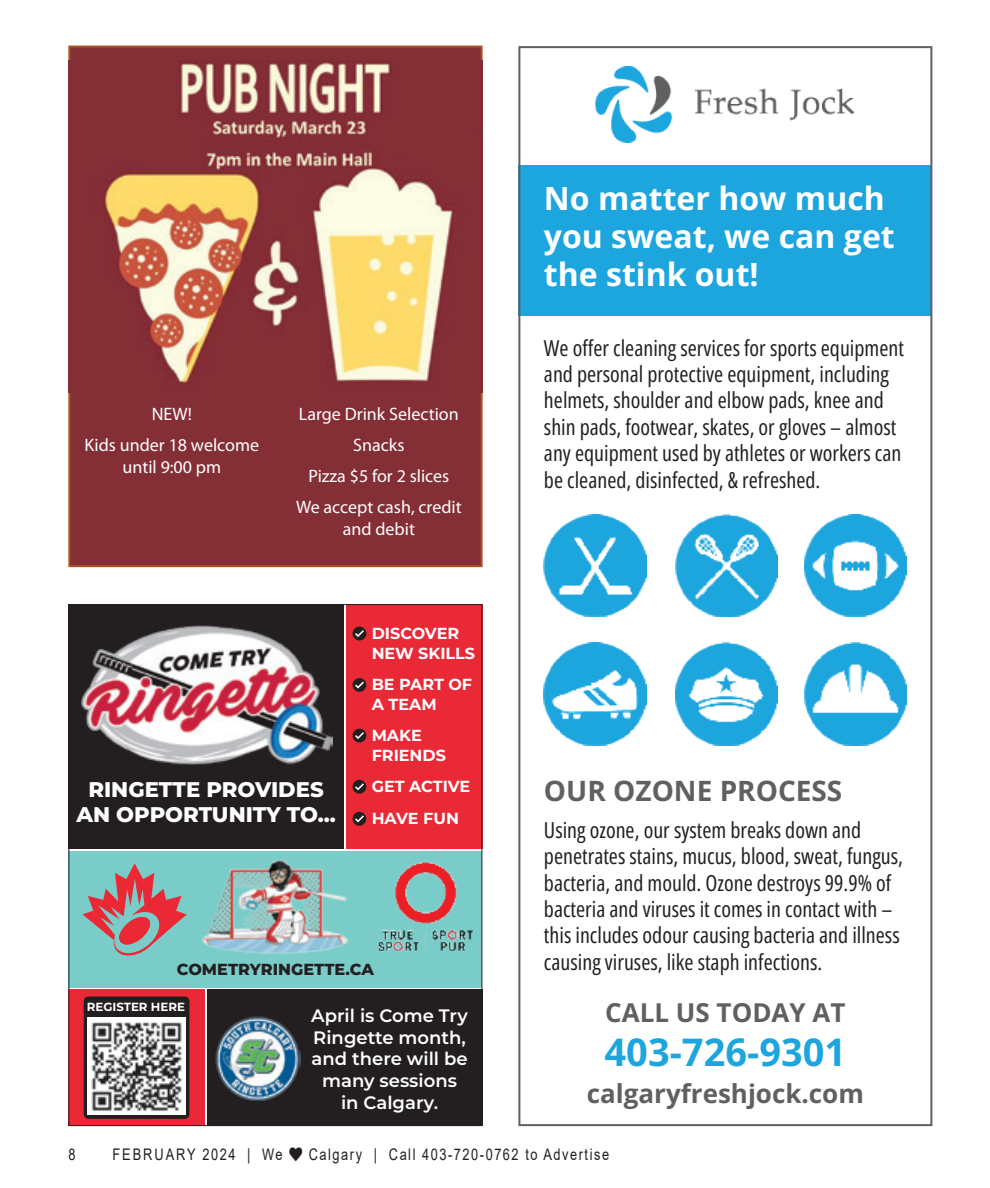
<style>
.page{position:relative;width:990px;height:1188px;background:#fff}
.page>*{position:absolute;margin:0;border:0;box-sizing:border-box;transform-origin:0 0}
.t1{font:700 38px "Open Sans";color:#1da5de}
.t2{font:700 32px/38px "Open Sans";color:#fff}
.t3{font:700 28px "Open Sans";color:#5f6062}
.t4{font:700 26px "Open Sans";color:#5f6062}
.t5{font:22px/26.4px "Open Sans Condensed";color:#231f20}
.t6{font:800 21.2px/25.4px "Montserrat";color:#fff;text-align:center}
.Body_text{font:18px/22px "Myriad Pro";color:#fff;text-align:center}
.t7{font:600 18px/21.6px "Montserrat";color:#fff;text-align:center}
.t8{font:700 16px/19.2px "Montserrat";color:#fff}
.t9{font:16px "Arial";letter-spacing:.12em;color:#231f20;scale:.8 1}
.t10{font:800 16px "Montserrat";color:#231f20}
.t11{font:16px "Arial";letter-spacing:.155em;color:#231f20;scale:.8 1}
.t12{font:700 11.8px "Montserrat";color:#fff}
</style>
<div class="page">
<div style="left:518px;top:166px;width:414px;height:150px;background:#1da5de"></div>
<img style="left:595px;top:67px;width:260px;height:76px">
<img style="left:544px;top:514px;width:103px;height:103px">
<img style="left:675px;top:514px;width:103px;height:103px">
<img style="left:804px;top:514px;width:103px;height:103px">
<img style="left:544px;top:643px;width:103px;height:102px">
<img style="left:675px;top:643px;width:103px;height:102px">
<img style="left:804px;top:643px;width:103px;height:102px">
<div style="left:68px;top:46px;width:415px;height:521px;background:#842e36;border:2px solid #aa5221"></div>
<img style="left:68px;top:60px;width:414px;height:332px">
<div style="left:68px;top:851px;width:414px;height:136px;background:#7accc8"></div>
<svg style="left:82px;top:863px;width:105px;height:93px"></svg>
<div style="left:68px;top:604px;width:276px;height:244px;background:#231f20"></div>
<img style="left:82px;top:625px;width:251px;height:140px">
<img style="left:378px;top:861px;width:96px;height:91px">
<div style="left:68px;top:990px;width:137px;height:136px;background:#ea2937"></div>
<div style="left:84px;top:997px;width:105px;height:122px;background:#231f20;border-radius:5px"></div>
<img style="left:88px;top:1017px;width:97px;height:97px">
<div style="left:346px;top:604px;width:136px;height:244px;background:#ea2937"></div>
<div style="left:353px;top:627px;width:13px;height:13px;background:#231f20;border-radius:50%"></div>
<svg style="left:355px;top:630px;width:9px;height:7px"></svg>
<div style="left:353px;top:678px;width:13px;height:14px;background:#231f20;border-radius:50%"></div>
<svg style="left:355px;top:682px;width:9px;height:7px"></svg>
<div style="left:353px;top:729px;width:13px;height:13px;background:#231f20;border-radius:50%"></div>
<svg style="left:355px;top:732px;width:9px;height:7px"></svg>
<div style="left:353px;top:780px;width:13px;height:14px;background:#231f20;border-radius:50%"></div>
<svg style="left:355px;top:783px;width:9px;height:7px"></svg>
<div style="left:353px;top:812px;width:13px;height:14px;background:#231f20;border-radius:50%"></div>
<svg style="left:355px;top:815px;width:9px;height:7px"></svg>
<img style="left:202px;top:859px;width:147px;height:95px">
<div style="left:207px;top:990px;width:275px;height:136px;background:#231f20"></div>
<img style="left:215px;top:1016px;width:85px;height:84px">
<p class="Body_text" style="left:152px;top:403px;width:42px">NEW!</p>
<p class="Body_text" style="left:85px;top:434px;width:176px">Kids under 18 welcome until 9:00 pm</p>
<p class="Body_text" style="left:299px;top:403px;width:161px">Large Drink Selection</p>
<p class="Body_text" style="left:353px;top:434px;width:53px">Snacks</p>
<p class="Body_text" style="left:308px;top:465px;width:143px">Pizza $5 for 2 slices</p>
<p class="Body_text" style="left:296px;top:496px;width:167px">We accept cash, credit and debit</p>
<p class="t6" style="left:76px;top:775px;width:261px">RINGETTE PROVIDES<br>AN OPPORTUNITY TO...</p>
<p class="t8" style="left:372px;top:623px;width:105px">DISCOVER<br>NEW SKILLS</p>
<p class="t8" style="left:372px;top:674px;width:102px">BE PART OF<br>A TEAM</p>
<p class="t8" style="left:372px;top:725px;width:76px">MAKE<br>FRIENDS</p>
<p class="t8" style="left:372px;top:770px;width:100px;line-height:31.8px">GET ACTIVE<br>HAVE FUN</p>
<p class="t10" style="left:177px;top:958px;width:199px">COMETRYRINGETTE.CA</p>
<p class="t7" style="left:311px;top:1004px;width:158px">April is Come Try<br>Ringette month, and there will be many sessions in Calgary.</p>
<p class="t12" style="left:87px;top:999px;width:100px">REGISTER HERE</p>
<p class="t2" style="left:544px;top:179px;width:352px">No matter how much you sweat, we can get the stink out!</p>
<p class="t5" style="left:544px;top:334px;width:362px">We offer cleaning services for sports equipment and personal protective equipment, including helmets, shoulder and elbow pads, knee and shin pads, footwear, skates, or gloves – almost any equipment used by athletes or workers can be cleaned, disinfected, &amp; refreshed.</p>
<p class="t3" style="left:544px;top:771px;width:300px">OUR OZONE PROCESS</p>
<p class="t5" style="left:544px;top:816px;width:361px">Using ozone, our system breaks down and penetrates stains, mucus, blood, sweat, fungus, bacteria, and mould. Ozone destroys 99.9% of bacteria and viruses it comes in contact with – this includes odour causing bacteria and illness causing viruses, like staph infections.</p>
<p class="t4" style="left:605px;top:995px;width:242px">CALL US TODAY AT</p>
<p class="t1" style="left:605px;top:1027px;width:243px">403-726-9301</p>
<p class="t4" style="left:587px;top:1076px;width:279px">calgaryfreshjock.com</p>
<p class="t9" style="left:68px;top:1143px;width:10px">8</p>
<p class="t11" style="left:112px;top:1143px;width:214px">FEBRUARY 2024 | We</p>
<p class="t9" style="left:309px;top:1143px;width:377px">Calgary | Call 403-720-0762 to Advertise</p>
</div>
